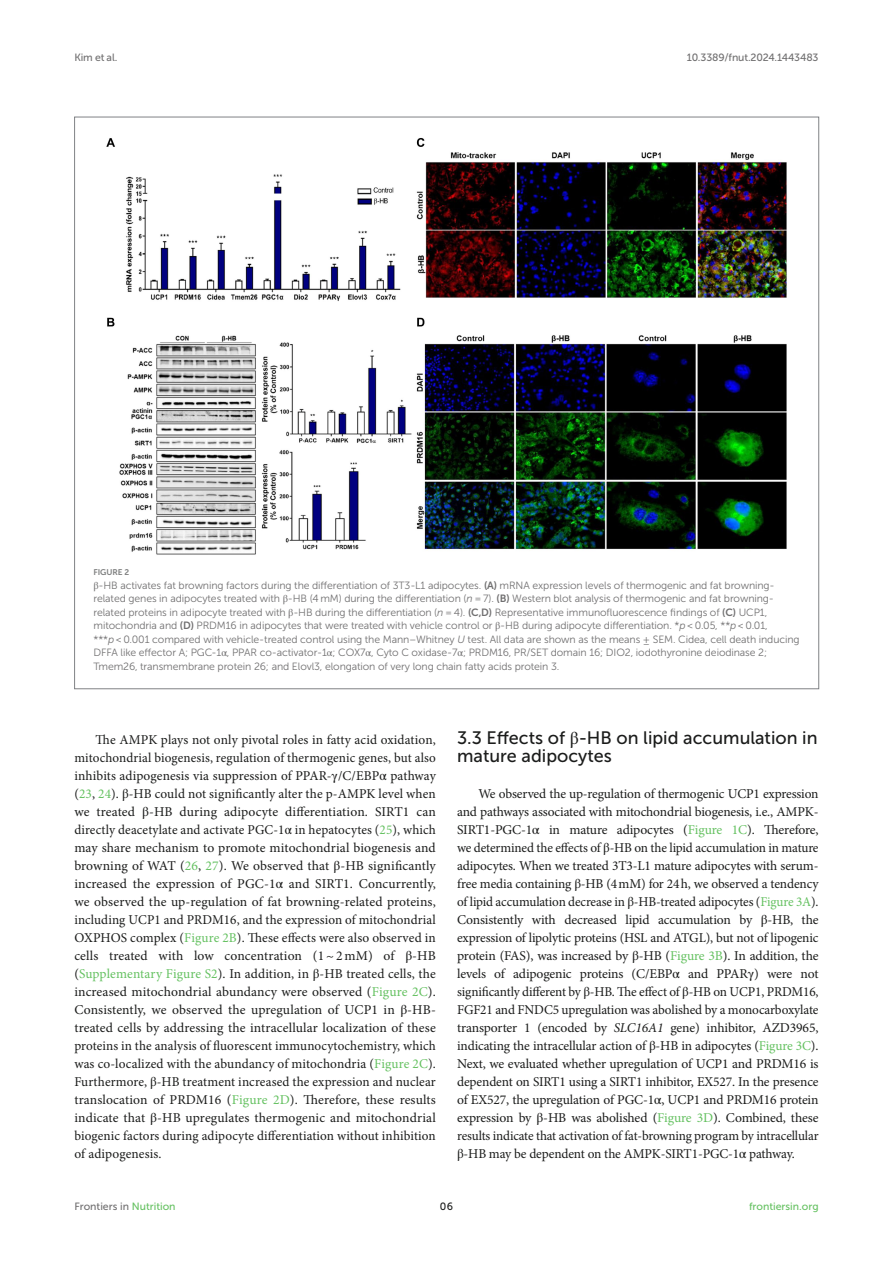
<style>
.page{position:relative;width:893px;height:1263px;background:#fff}
.page>*{position:absolute;margin:0;border:0;box-sizing:border-box;transform-origin:0 0}
.HEAD_2{font:18px/18px "Museo Sans 500";color:#1b1c1b}
.TEXT{font:13.5px/18px "Minion Pro";letter-spacing:.01em;color:#1b1c1b;text-align:justify}
.TEXT_FLUSH{font:13.5px/18px "Minion Pro";letter-spacing:-.01em;color:#1b1c1b;text-align:justify}
.FIG_LEG{font:10.5px/13.5px "Museo Sans 300";letter-spacing:-.01em;color:#706f70}
.t1{font:10.5px "Museo Sans 500";letter-spacing:-.015em;color:#706f70}
.t2{font:10.5px "Museo Sans 500";color:#65c161}
.t3{font:10.5px "Museo Sans 500";color:#1b1c1b}
.FIG_HD{font:8.25px "Museo Sans 700";letter-spacing:-.01em;color:#7e7f7f}
.s1{font-family:"STIX General"}
.s2{font-family:"Museo Sans 700"}
.s3{font-style:italic}
.s4{color:#65c161}
</style>
<div class="page">
<img style="left:106px;top:138px;width:681px;height:417px">
<p class="t1" style="left:74px;top:51px;width:44px">Kim et al.</p>
<p class="t1" style="left:687px;top:51px;width:133px">10.3389/fnut.2024.1443483</p>
<p class="FIG_HD" style="left:94px;top:568px;width:37px">FIGURE 2</p>
<p class="FIG_LEG" style="left:94px;top:578px;width:708px"><span class="s1">β</span>-HB activates fat browning factors during the differentiation of 3T3-L1 adipocytes. <span class="s2">(A)</span> mRNA expression levels of thermogenic and fat browning&shy;related genes in adipocytes treated with <span class="s1">β</span>-HB (4 mM) during the differentiation (<span class="s3">n</span> = 7). <span class="s2">(B)</span> Western blot analysis of thermogenic and fat browning&shy;related proteins in adipocyte treated with <span class="s1">β</span>-HB during the differentiation (<span class="s3">n</span> = 4). <span class="s2">(C,D)</span> Representative immunofluorescence findings of <span class="s2">(C)</span> UCP1, mitochondria and <span class="s2">(D)</span> PRDM16 in adipocytes that were treated with vehicle control or <span class="s1">β</span>-HB during adipocyte differentiation. *<span class="s3">p</span> &lt; 0.05, **<span class="s3">p</span> &lt; 0.01,<br>***<span class="s3">p</span> &lt; 0.001 compared with vehicle-treated control using the Mann–Whitney <span class="s3">U</span> test. All data are shown as the means ± SEM. Cidea, cell death inducing DFFA like effector A; PGC-1<span class="s1">α</span>, PPAR co-activator-1<span class="s1">α</span>; COX7<span class="s1">α</span>, Cyto C oxidase-7<span class="s1">α</span>; PRDM16, PR/SET domain 16; DIO2, iodothyronine deiodinase 2; Tmem26, transmembrane protein 26; and Elovl3, elongation of very long chain fatty acids protein 3.</p>
<p class="TEXT" style="left:74px;top:731px;width:363px;text-indent:21px">The AMPK plays not only pivotal roles in fatty acid oxidation, mitochondrial biogenesis, regulation of thermogenic genes, but also inhibits adipogenesis via suppression of PPAR-<span class="s1">γ</span>/C/EBP<span class="s1">α</span> pathway (<span class="s4">23</span>, <span class="s4">24</span>). <span class="s1">β</span>-HB could not significantly alter the p-AMPK level when we treated <span class="s1">β</span>-HB during adipocyte differentiation. SIRT1 can directly deacetylate and activate PGC-1<span class="s1">α</span> in hepatocytes (<span class="s4">25</span>), which may share mechanism to promote mitochondrial biogenesis and browning of WAT (<span class="s4">26</span>, <span class="s4">27</span>). We observed that <span class="s1">β</span>-HB significantly increased the expression of PGC-1<span class="s1">α</span> and SIRT1. Concurrently, we observed the up-regulation of fat browning-related proteins, including UCP1 and PRDM16, and the expression of mitochondrial OXPHOS complex (<span class="s4">Figure 2B</span>). These effects were also observed in cells treated with low concentration (1~ 2 mM) of <span class="s1">β</span>-HB (<span class="s4">Supplementary Figure S2</span>). In addition, in <span class="s1">β</span>-HB treated cells, the increased mitochondrial abundancy were observed (<span class="s4">Figure 2C</span>).<br>Consistently, we observed the upregulation of UCP1 in <span class="s1">β</span>-HB&shy;treated cells by addressing the intracellular localization of these proteins in the analysis of fluorescent immunocytochemistry, which was co-localized with the abundancy of mitochondria (<span class="s4">Figure 2C</span>).<br>Furthermore, <span class="s1">β</span>-HB treatment increased the expression and nuclear translocation of PRDM16 (<span class="s4">Figure 2D</span>). Therefore, these results indicate that <span class="s1">β</span>-HB upregulates thermogenic and mitochondrial biogenic factors during adipocyte differentiation without inhibition of adipogenesis.</p>
<p class="HEAD_2" style="left:457px;top:729px;width:362px">3.3 Effects of <span class="s1">β</span>-HB on lipid accumulation in mature adipocytes</p>
<p class="TEXT_FLUSH" style="left:457px;top:785px;width:363px;text-indent:21px">We observed the up-regulation of thermogenic UCP1 expression and pathways associated with mitochondrial biogenesis, i.e., AMPK-SIRT1-PGC-1<span class="s1">α</span> in mature adipocytes (<span class="s4">Figure 1C</span>). Therefore, we determined the effects of <span class="s1">β</span>-HB on the lipid accumulation in mature adipocytes. When we treated 3T3-L1 mature adipocytes with serum&shy;free media containing <span class="s1">β</span>-HB (4mM) for 24h, we observed a tendency of lipid accumulation decrease in <span class="s1">β</span>-HB-treated adipocytes (<span class="s4">Figure 3A</span>).<br>Consistently with decreased lipid accumulation by <span class="s1">β</span>-HB, the expression of lipolytic proteins (HSL and ATGL), but not of lipogenic protein (FAS), was increased by <span class="s1">β</span>-HB (<span class="s4">Figure 3B</span>). In addition, the levels of adipogenic proteins (C/EBP<span class="s1">α</span> and PPAR<span class="s1">γ</span>) were not significantly different by <span class="s1">β</span>-HB. The effect of <span class="s1">β</span>-HB on UCP1, PRDM16, FGF21 and FNDC5 upregulation was abolished by a monocarboxylate transporter 1 (encoded by <span class="s3">SLC16A1</span> gene) inhibitor, AZD3965, indicating the intracellular action of <span class="s1">β</span>-HB in adipocytes (<span class="s4">Figure 3C</span>).<br>Next, we evaluated whether upregulation of UCP1 and PRDM16 is dependent on SIRT1 using a SIRT1 inhibitor, EX527. In the presence of EX527, the upregulation of PGC-1<span class="s1">α</span>, UCP1 and PRDM16 protein expression by <span class="s1">β</span>-HB was abolished (<span class="s4">Figure 3D</span>). Combined, these results indicate that activation of fat-browning program by intracellular <span class="s1">β</span>-HB may be dependent on the AMPK-SIRT1-PGC-1<span class="s1">α</span> pathway.</p>
<p class="t1" style="left:74px;top:1200px;width:103px">Frontiers in <span class="s4">Nutrition</span></p>
<p class="t3" style="left:440px;top:1200px;width:15px">06</p>
<p class="t2" style="left:749px;top:1200px;width:71px">frontiersin.org</p>
</div>
